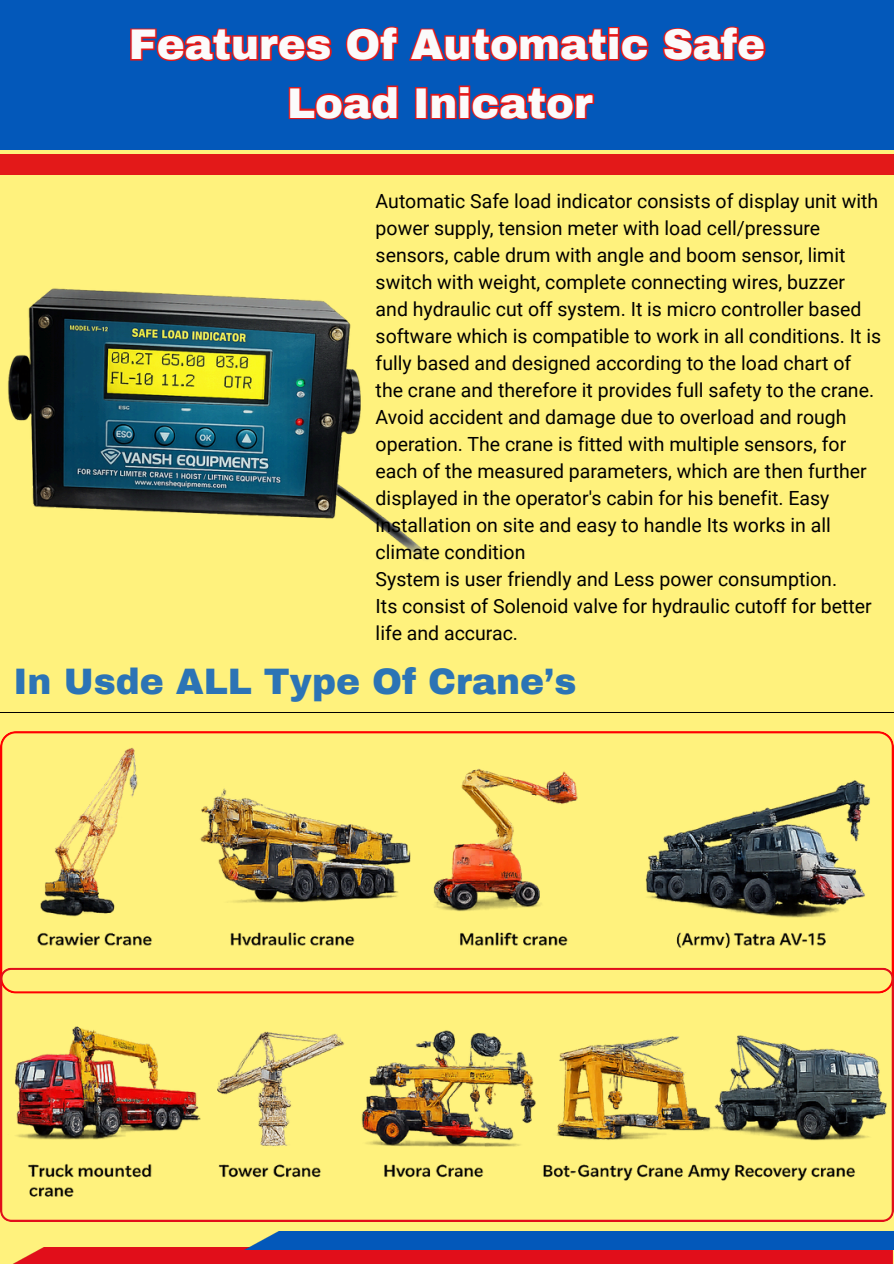
<style>
.page{position:relative;width:894px;height:1264px;background:#fff}
.page>*{position:absolute;margin:0;border:0;box-sizing:border-box;transform-origin:0 0}
.t1{font:900 42px/58.5px "Archivo";color:#fbfbfb;text-align:center}
.t2{font:900 36px "Archivo";color:#2c74b5}
.t3{font:19.5px/27px "Roboto";color:#000}
</style>
<div class="page">
<div style="left:0;top:0;width:893px;height:1263px;background:#fff27d"></div>
<hr style="left:0;top:712px;width:893px;height:1px;background:#000">
<div style="left:0;top:0;width:893px;height:149px;background:#0358ba"></div>
<img style="left:8px;top:288px;width:422px;height:272px">
<div style="left:0;top:154px;width:893px;height:21px;background:#e31919"></div>
<img style="left:0;top:731px;width:893px;height:236px">
<img style="left:0;top:967px;width:893px;height:254px">
<img style="left:14px;top:1247px;width:879px;height:16px">
<img style="left:209px;top:1231px;width:684px;height:17px">
<h1 class="t1" style="left:129px;top:16px;width:638px">Features Of Automatic Safe<br>Load Inicator</h1>
<p class="t3" style="left:375px;top:188px;width:507px">Automatic Safe load indicator consists of display unit with power supply, tension meter with load cell/pressure sensors, cable drum with angle and boom sensor, limit switch with weight, complete connecting wires, buzzer and hydraulic cut off system. It is micro controller based software which is compatible to work in all conditions. It is fully based and designed according to the load chart of the crane and therefore it provides full safety to the crane.<br>Avoid accident and damage due to overload and rough operation. The crane is fitted with multiple sensors, for each of the measured parameters, which are then further displayed in the operator's cabin for his benefit. Easy installation on site and easy to handle Its works in all climate condition<br>System is user friendly and Less power consumption.<br>Its consist of Solenoid valve for hydraulic cutoff for better life and accurac.</p>
<h2 class="t2" style="left:14px;top:662px;width:564px">In Usde ALL Type Of Crane’s</h2>
</div>
